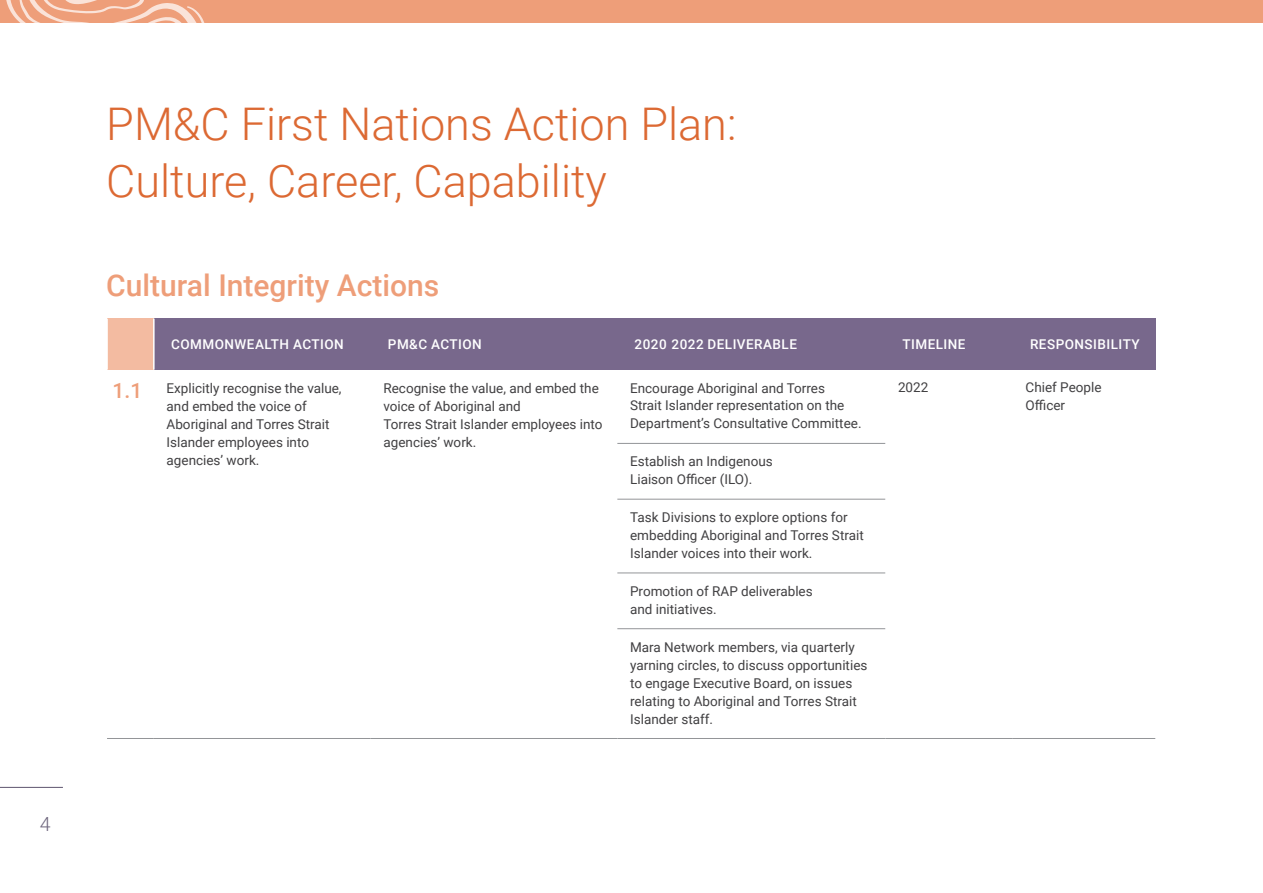
<style>
.page{position:relative;width:1263px;height:893px;background:#fff}
.page>*{position:absolute;margin:0;border:0;box-sizing:border-box;transform-origin:0 0}
.t1{font:300 45px/57px "Roboto";color:#dc6933}
.t2{font:500 30px "Roboto";color:#ee9e79}
.t3{font:500 21px "Roboto";color:#ee9e79}
.t4{font:300 19.5px "Roboto";color:#6f677e}
.t5{font:13.5px/18px "Roboto";color:#414042}
.t6{font:500 13.5px "Roboto";letter-spacing:.035em;color:#fff}
</style>
<div class="page">
<hr style="left:0;top:787px;width:63px;height:1px;background:#6f677e">
<div style="left:0;top:0;width:1263px;height:22px;background:#ee9e79"></div>
<svg style="left:5px;top:0;width:202px;height:23px"></svg>
<hr style="left:107px;top:738px;width:47px;height:1px;background:#939598">
<hr style="left:154px;top:738px;width:217px;height:1px;background:#939598">
<hr style="left:371px;top:738px;width:246px;height:1px;background:#939598">
<hr style="left:885px;top:738px;width:128px;height:1px;background:#939598">
<hr style="left:1013px;top:738px;width:142px;height:1px;background:#939598">
<hr style="left:617px;top:738px;width:268px;height:1px;background:#939598">
<hr style="left:617px;top:628px;width:268px;height:1px;background:#939598">
<hr style="left:617px;top:573px;width:268px;height:1px;background:#939598">
<hr style="left:617px;top:499px;width:268px;height:1px;background:#939598">
<hr style="left:617px;top:443px;width:268px;height:1px;background:#939598">
<div style="left:107px;top:319px;width:47px;height:51px;background:#f3bba1"></div>
<div style="left:154px;top:319px;width:217px;height:51px;background:#78688c"></div>
<div style="left:371px;top:319px;width:246px;height:51px;background:#78688c"></div>
<div style="left:617px;top:319px;width:268px;height:51px;background:#78688c"></div>
<div style="left:885px;top:319px;width:128px;height:51px;background:#78688c"></div>
<div style="left:1013px;top:319px;width:142px;height:51px;background:#78688c"></div>
<hr style="left:153px;top:319px;width:2px;height:51px;background:#fff">
<hr style="left:106px;top:319px;width:2px;height:51px;background:#fff">
<h3 class="t4" style="left:40px;top:810px;width:12px">4</h3>
<h1 class="t1" style="left:106px;top:94px;width:632px">PM&amp;C First Nations Action Plan:<br>Culture, Career, Capability</h1>
<h2 class="t2" style="left:106px;top:264px;width:335px">Cultural Integrity Actions</h2>
<p class="t6" style="left:171px;top:335px;width:174px">COMMONWEALTH ACTION</p>
<p class="t6" style="left:388px;top:335px;width:95px">PM&amp;C ACTION</p>
<p class="t6" style="left:634px;top:335px;width:164px">2020 2022 DELIVERABLE</p>
<p class="t6" style="left:902px;top:335px;width:65px">TIMELINE</p>
<p class="t6" style="left:1030px;top:335px;width:111px">RESPONSIBILITY</p>
<p class="t5" style="left:167px;top:378px;width:177px">Explicitly recognise the value,</p>
<p class="t5" style="left:383px;top:378px;width:217px">Recognise the value, and embed the</p>
<p class="t5" style="left:167px;top:396px;width:142px">and embed the voice of</p>
<p class="t5" style="left:383px;top:396px;width:139px">voice of Aboriginal and</p>
<p class="t5" style="left:167px;top:414px;width:164px">Aboriginal and Torres Strait</p>
<p class="t5" style="left:383px;top:414px;width:221px">Torres Strait Islander employees into</p>
<p class="t5" style="left:167px;top:432px;width:144px">Islander employees into</p>
<p class="t5" style="left:383px;top:432px;width:94px">agencies’ work.</p>
<p class="t5" style="left:167px;top:450px;width:94px">agencies’ work.</p>
<p class="t5" style="left:630px;top:378px;width:196px">Encourage Aboriginal and Torres</p>
<p class="t5" style="left:898px;top:378px;width:32px">2022</p>
<p class="t5" style="left:1025px;top:378px;width:77px">Chief People</p>
<p class="t5" style="left:630px;top:396px;width:216px">Strait Islander representation on the</p>
<p class="t5" style="left:1025px;top:396px;width:41px">Officer</p>
<p class="t5" style="left:630px;top:414px;width:233px">Department’s Consultative Committee.</p>
<p class="t5" style="left:630px;top:452px;width:144px">Establish an Indigenous<br>Liaison Officer (ILO).</p>
<p class="t5" style="left:630px;top:508px;width:235px">Task Divisions to explore options for embedding Aboriginal and Torres Strait<br>Islander voices into their work.</p>
<p class="t5" style="left:630px;top:581px;width:184px">Promotion of RAP deliverables and initiatives.</p>
<p class="t5" style="left:630px;top:637px;width:239px">Mara Network members, via quarterly yarning circles, to discuss opportunities to engage Executive Board, on issues relating to Aboriginal and Torres Strait Islander staff.</p>
<h3 class="t3" style="left:113px;top:376px;width:31px">1.1</h3>
</div>
